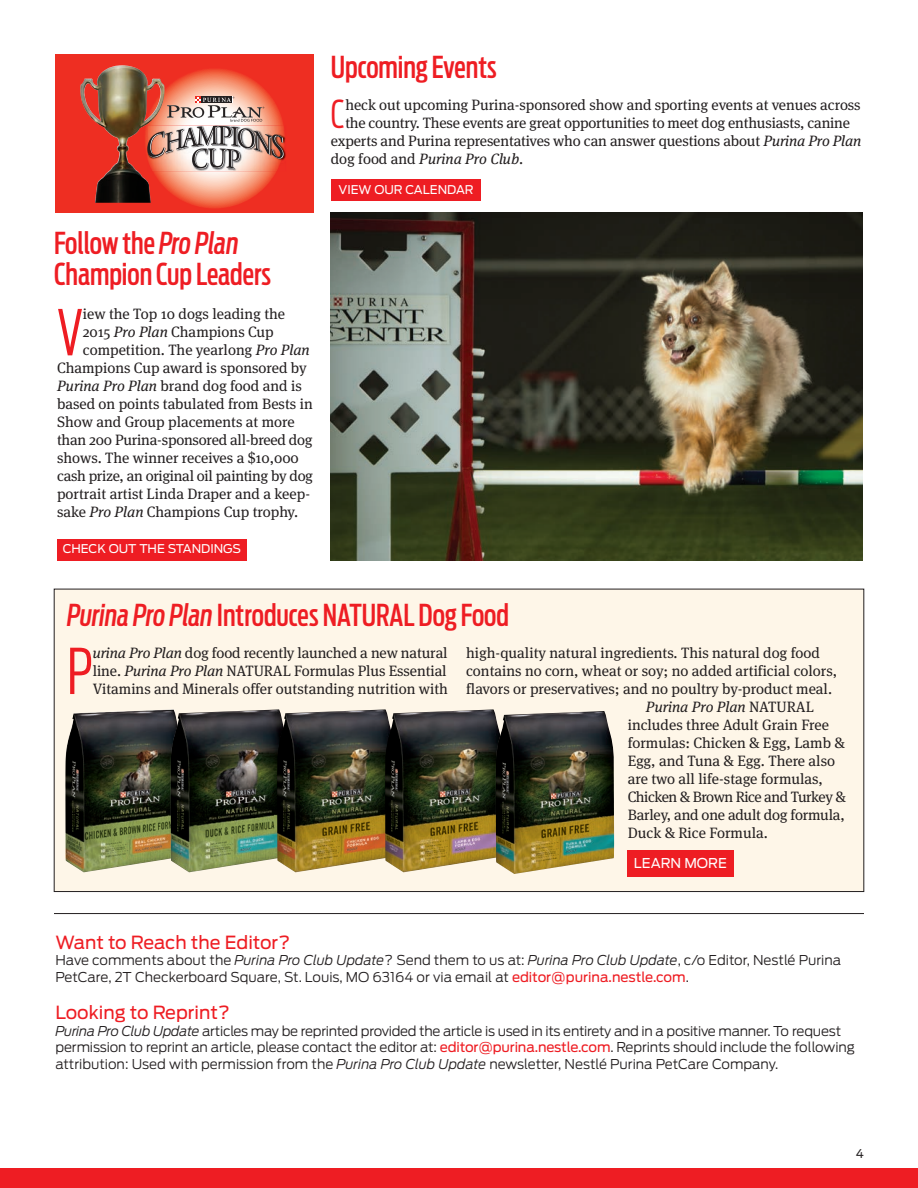
<style>
.page{position:relative;width:918px;height:1188px;background:#fff}
.page>*{position:absolute;margin:0;border:0;box-sizing:border-box;transform-origin:0 0}
.t1{font:300 62.55px "Antenna Extra Cond";color:#ee1d23}
.t2{font:300 38.25px "Antenna Extra Cond";color:#ee1d23}
.t3{font:500 30px/31.5px "Antenna Extra Cond";color:#ee1d23}
.t4{font:18px "Antenna";color:#ee1d23}
.t5{font:15px/18px "Meta Serif OT";color:#231f20;text-align:justify}
.t6{font:italic 15px "Meta Serif OT";color:#231f20}
.t7{font:15px "Meta Serif OT";letter-spacing:-.02em;color:#231f20}
.t8{font:15px "Meta Serif OT";letter-spacing:-.03em;color:#231f20}
.t9{font:300 13.5px/16.5px "Antenna";letter-spacing:-.01em;color:#231f20}
.t10{font:13.5px "Antenna";color:#fff}
.t11{font:12px "Antenna";color:#fff}
.t12{font:12px "Antenna";color:#231f20}
.s1{font-style:italic}
.s2{font-style:normal}
.s3{font-weight:400;color:#ee1d23}
</style>
<div class="page">
<div style="left:0;top:1168px;width:918px;height:20px;background:#ee1d23"></div>
<img style="left:331px;top:213px;width:532px;height:347px">
<div style="left:331px;top:180px;width:149px;height:21px;background:#ee1d23"></div>
<svg style="left:55px;top:54px;width:259px;height:158px;background:#cc3527"></svg>
<svg style="left:144px;top:68px;width:140px;height:141px;background:#da8574"></svg>
<img style="left:97px;top:65px;width:25px;height:20px">
<hr style="left:54px;top:913px;width:810px;height:1px;background:#231f20">
<div style="left:57px;top:539px;width:190px;height:21px;background:#ee1d23"></div>
<div style="left:54px;top:589px;width:810px;height:303px;background:#fef6e8"></div>
<div style="left:628px;top:850px;width:106px;height:27px;background:#ee1d23"></div>
<img style="left:65px;top:709px;width:106px;height:163px">
<img style="left:171px;top:709px;width:106px;height:163px">
<img style="left:277px;top:709px;width:108px;height:163px">
<img style="left:385px;top:709px;width:111px;height:163px">
<img style="left:496px;top:711px;width:118px;height:163px">
<h3 class="t3" style="left:331px;top:52px;width:168px">Upcoming Events</h3>
<h2 class="t2" style="left:331px;top:92px;width:15px">C</h2>
<p class="t5" style="left:345px;top:98px;width:517px">heck out upcoming Purina-sponsored show and sporting events at venues across</p>
<p class="t5" style="left:345px;top:116px;width:506px">the country. These events are great opportunities to meet dog enthusiasts, canine</p>
<p class="t5" style="left:331px;top:134px;width:532px">experts and Purina representatives who can answer questions about <span class="s1">Purina Pro Plan</span></p>
<p class="t6" style="left:331px;top:154px;width:194px"><span class="s2">dog food and</span> Purina Pro Club<span class="s2">.</span></p>
<h3 class="t3" style="left:54px;top:227px;width:219px">Follow the <span class="s1">Pro Plan<br></span>Champion Cup Leaders</h3>
<h1 class="t1" style="left:57px;top:295px;width:27px">V</h1>
<p class="t5" style="left:83px;top:306px;width:204px">iew the Top 10 dogs leading the</p>
<p class="t5" style="left:83px;top:324px;width:192px">2015 <span class="s1">Pro Plan</span> Champions Cup</p>
<p class="t5" style="left:83px;top:342px;width:228px">competition. The yearlong <span class="s1">Pro Plan</span></p>
<p class="t5" style="left:57px;top:360px;width:251px">Champions Cup award is sponsored by</p>
<p class="t5" style="left:57px;top:378px;width:246px"><span class="s1">Purina Pro Plan</span> brand dog food and is</p>
<p class="t5" style="left:57px;top:396px;width:257px">based on points tabulated from Bests in</p>
<p class="t5" style="left:57px;top:414px;width:239px">Show and Group placements at more</p>
<p class="t5" style="left:57px;top:432px;width:257px">than 200 Purina-sponsored all-breed dog</p>
<p class="t5" style="left:57px;top:450px;width:243px">shows. The winner receives a $10,000</p>
<p class="t7" style="left:57px;top:471px;width:258px">cash prize, an original oil painting by dog</p>
<p class="t5" style="left:57px;top:486px;width:255px">portrait artist Linda Draper and a keep-</p>
<p class="t5" style="left:57px;top:504px;width:243px">sake <span class="s1">Pro Plan</span> Champions Cup trophy.</p>
<p class="t11" style="left:63px;top:542px;width:180px">CHECK OUT THE STANDINGS</p>
<p class="t11" style="left:338px;top:183px;width:137px">VIEW OUR CALENDAR</p>
<h3 class="t3" style="left:67px;top:599px;width:444px"><span class="s1">Purina Pro Plan</span> Introduces NATURAL Dog Food</h3>
<h1 class="t1" style="left:67px;top:634px;width:27px">P</h1>
<p class="t5" style="left:93px;top:645px;width:357px"><span class="s1">urina Pro Plan</span> dog food recently launched a new natural line. <span class="s1">Purina Pro Plan</span> NATURAL Formulas Plus Essential Vitamins and Minerals offer outstanding nutrition with</p>
<p class="t5" style="left:466px;top:645px;width:355px">high-quality natural ingredients. This natural dog food</p>
<p class="t5" style="left:466px;top:663px;width:372px">contains no corn, wheat or soy; no added artificial colors,</p>
<p class="t5" style="left:466px;top:681px;width:367px">flavors or preservatives; and no poultry by-product meal.</p>
<p class="t6" style="left:646px;top:702px;width:170px">Purina Pro Plan <span class="s2">NATURAL</span></p>
<p class="t5" style="left:628px;top:717px;width:203px">includes three Adult Grain Free</p>
<p class="t5" style="left:628px;top:735px;width:219px">formulas: Chicken &amp; Egg, Lamb &amp;</p>
<p class="t5" style="left:628px;top:753px;width:209px">Egg, and Tuna &amp; Egg. There also</p>
<p class="t5" style="left:628px;top:771px;width:197px">are two all life-stage formulas,</p>
<p class="t8" style="left:628px;top:792px;width:220px">Chicken &amp; Brown Rice and Turkey &amp;</p>
<p class="t5" style="left:628px;top:807px;width:219px">Barley, and one adult dog formula,</p>
<p class="t5" style="left:628px;top:825px;width:142px">Duck &amp; Rice Formula.</p>
<p class="t10" style="left:634px;top:855px;width:95px">LEARN MORE</p>
<p class="t4" style="left:56px;top:931px;width:236px">Want to Reach the Editor?</p>
<p class="t9" style="left:56px;top:952px;width:787px">Have comments about the <span class="s1">Purina Pro Club Update</span>? Send them to us at: <span class="s1">Purina Pro Club Update</span>, c/o Editor, Nestlé Purina<br>PetCare, 2T Checkerboard Square, St. Louis, MO 63164 or via email at <span class="s3">editor@purina.nestle.com</span>.</p>
<p class="t4" style="left:56px;top:1002px;width:176px">Looking to Reprint?</p>
<p class="t9" style="left:55px;top:1023px;width:801px"><span class="s1">Purina Pro Club Update</span> articles may be reprinted provided the article is used in its entirety and in a positive manner. To request permission to reprint an article, please contact the editor at: <span class="s3">editor@purina.nestle.com</span>. Reprints should include the following attribution: Used with permission from the <span class="s1">Purina Pro Club Update</span> newsletter, Nestlé Purina PetCare Company.</p>
<p class="t12" style="left:856px;top:1147px;width:10px">4</p>
</div>
